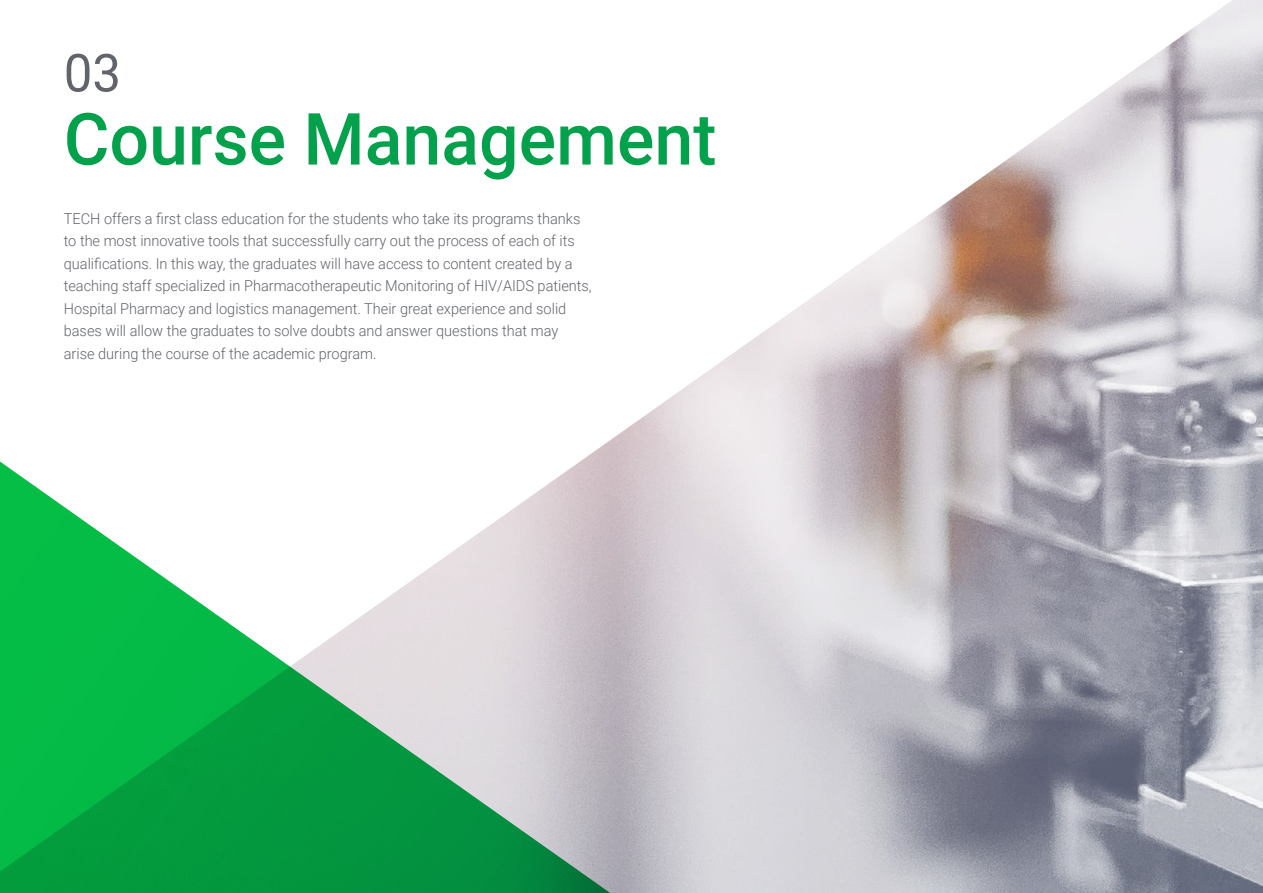
<style>
.page{position:relative;width:1263px;height:893px;background:#fff}
.page>*{position:absolute;margin:0;border:0;box-sizing:border-box;transform-origin:0 0}
.t1{font:500 72px "Roboto";color:#04a14d}
.t2{font:52.5px "Roboto";color:#61646a}
.t3{font:300 15px/22.5px "Roboto";color:#61646a}
</style>
<div class="page">
<img style="left:602px;top:0;width:661px;height:893px">
<svg style="left:0;top:446px;width:640px;height:447px"></svg>
<h2 class="t2" style="left:64px;top:36px;width:59px">03</h2>
<h1 class="t1" style="left:64px;top:89px;width:654px">Course Management</h1>
<p class="t3" style="left:64px;top:207px;width:529px">TECH offers a first class education for the students who take its programs thanks to the most innovative tools that successfully carry out the process of each of its qualifications. In this way, the graduates will have access to content created by a teaching staff specialized in Pharmacotherapeutic Monitoring of HIV/AIDS patients, Hospital Pharmacy and logistics management. Their great experience and solid bases will allow the graduates to solve doubts and answer questions that may arise during the course of the academic program.</p>
</div>
